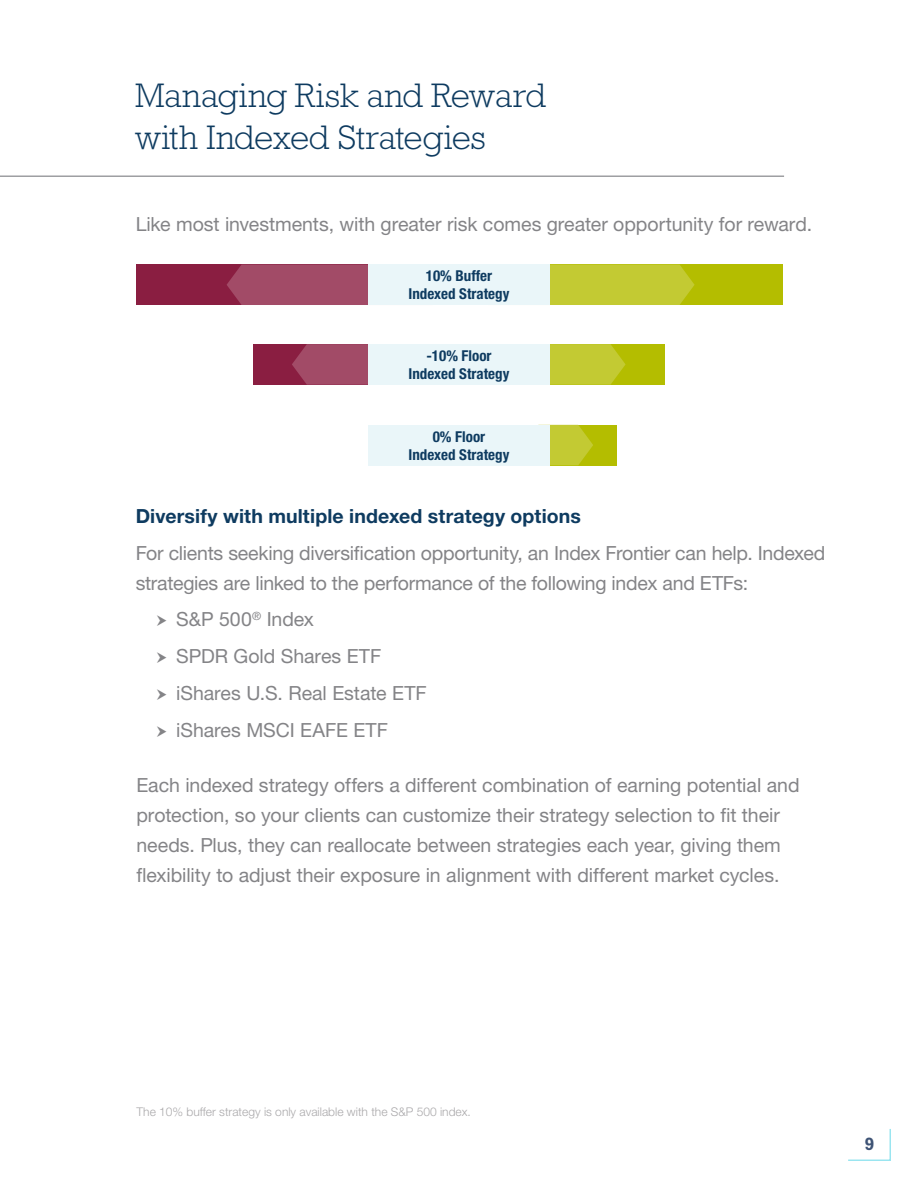
<style>
.page{position:relative;width:918px;height:1188px;background:#fff}
.page>*{position:absolute;margin:0;border:0;box-sizing:border-box;transform-origin:0 0}
.t1{font:300 34.5px/42px "Rockwell Std";letter-spacing:-.01em;color:#0e3b60}
.t2{font:19.5px/30px "Helvetica Neue LT Std";letter-spacing:-.005em;color:#848487}
.t3{font:700 19.5px "Helvetica Neue LT Std";letter-spacing:.005em;color:#0e3b60}
.t4{font:700 18px "Rockwell Std";color:#3e5375}
.t5{font:700 condensed 15px/18px "Helvetica Neue LT Std";color:#0e3b60;text-align:center}
.t6{font:300 12px "Helvetica Neue LT Std";color:#aaa9ab}
</style>
<div class="page">
<hr style="left:0;top:176px;width:784px;height:1px;background:#6d6f73">
<div style="left:136px;top:265px;width:295px;height:40px;background:#8a1e41"></div>
<div style="left:488px;top:265px;width:294px;height:40px;background:#b4bd00"></div>
<div style="left:254px;top:344px;width:146px;height:41px;background:#8a1e41"></div>
<div style="left:517px;top:344px;width:148px;height:41px;background:#b4bd00"></div>
<div style="left:543px;top:425px;width:74px;height:40px;background:#b4bd00"></div>
<div style="left:227px;top:265px;width:141px;height:40px;background:#a24b67"></div>
<div style="left:550px;top:265px;width:145px;height:40px;background:#c3ca33"></div>
<svg style="left:292px;top:344px;width:76px;height:41px;background:#9f4662"></svg>
<svg style="left:550px;top:344px;width:76px;height:41px;background:#c1c82d"></svg>
<svg style="left:550px;top:425px;width:43px;height:40px"></svg>
<div style="left:368px;top:265px;width:182px;height:40px;background:#eaf6f9"></div>
<div style="left:368px;top:344px;width:182px;height:41px;background:#eaf6f9"></div>
<div style="left:368px;top:425px;width:182px;height:40px;background:#eaf6f9"></div>
<svg style="left:848px;top:1129px;width:43px;height:32px"></svg>
<h1 class="t1" style="left:135px;top:74px;width:413px">Managing Risk and Reward with Indexed Strategies</h1>
<p class="t2" style="left:136px;top:209px;width:678px">Like most investments, with greater risk comes greater opportunity for reward.</p>
<p class="t5" style="left:409px;top:267px;width:102px">10% Buffer<br>Indexed Strategy</p>
<p class="t5" style="left:409px;top:346px;width:102px">-10% Floor<br>Indexed Strategy</p>
<p class="t5" style="left:409px;top:427px;width:102px">0% Floor<br>Indexed Strategy</p>
<p class="t3" style="left:136px;top:504px;width:447px">Diversify with multiple indexed strategy options</p>
<p class="t2" style="left:136px;top:537px;width:691px">For clients seeking diversification opportunity, an Index Frontier can help. Indexed strategies are linked to the performance of the following index and ETFs:</p>
<p class="t2" style="left:176px;top:601px;width:252px;line-height:36.8px">S&amp;P 500<sup>®</sup> Index<br>SPDR Gold Shares ETF iShares U.S. Real Estate ETF iShares MSCI EAFE ETF</p>
<p class="t2" style="left:136px;top:770px;width:665px">Each indexed strategy offers a different combination of earning potential and protection, so your clients can customize their strategy selection to fit their needs. Plus, they can reallocate between strategies each year, giving them flexibility to adjust their exposure in alignment with different market cycles.</p>
<p class="t6" style="left:137px;top:1104px;width:336px">The 10% buffer strategy is only available with the S&amp;P 500 index.</p>
<p class="t4" style="left:865px;top:1133px;width:11px">9</p>
</div>
